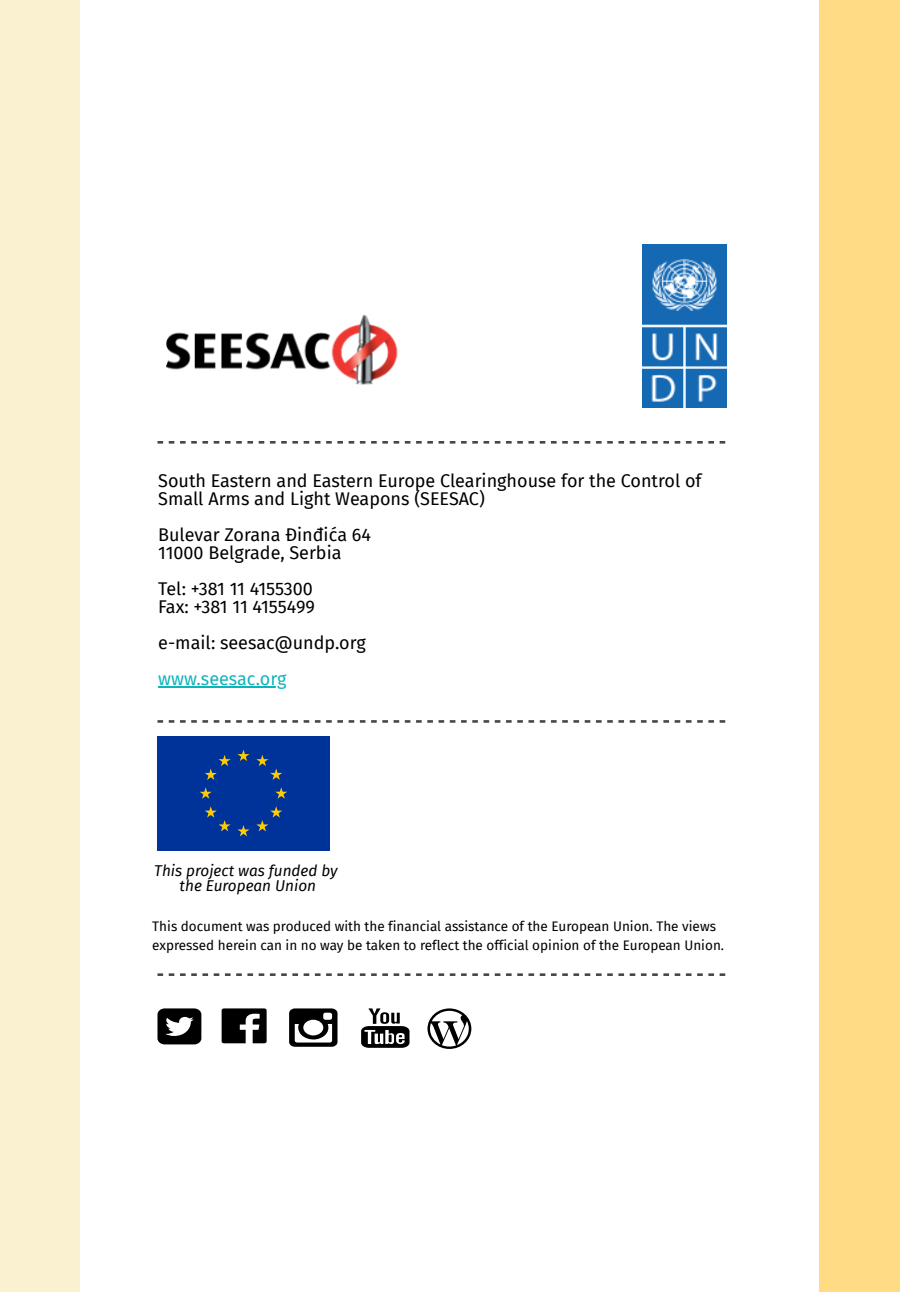
<style>
.page{position:relative;width:900px;height:1292px;background:#fff}
.page>*{position:absolute;margin:0;border:0;box-sizing:border-box;transform-origin:0 0}
.t1{font:18px/18px "Fira Sans";color:#000}
.t2{font:18px "Fira Sans";color:#0fb4bb}
.t3{font:italic 15.35px "Fira Sans";color:#000}
.t4{font:13.5px/19.1px "Fira Sans";color:#000}
</style>
<div class="page">
<div style="left:819px;top:0;width:81px;height:1291px;background:#ffdc84"></div>
<div style="left:0;top:0;width:80px;height:1291px;background:#faf1d1"></div>
<hr style="left:158px;top:686px;width:128px;height:1px;background:#0fb4bb">
<svg style="left:158px;top:1008px;width:43px;height:36px"></svg>
<svg style="left:222px;top:1008px;width:45px;height:35px"></svg>
<svg style="left:289px;top:1008px;width:49px;height:38px"></svg>
<svg style="left:361px;top:1008px;width:49px;height:39px"></svg>
<svg style="left:428px;top:1008px;width:43px;height:40px"></svg>
<svg style="left:158px;top:441px;width:567px;height:2px"></svg>
<svg style="left:158px;top:720px;width:567px;height:2px"></svg>
<svg style="left:158px;top:973px;width:567px;height:3px"></svg>
<img style="left:166px;top:314px;width:232px;height:71px">
<img style="left:642px;top:244px;width:85px;height:163px">
<div style="left:158px;top:736px;width:172px;height:114px;background:#039"></div>
<p class="t1" style="left:158px;top:472px;width:545px">South Eastern and Eastern Europe Clearinghouse for the Control of<br>Small Arms and Light Weapons (SEESAC)</p>
<p class="t1" style="left:158px;top:526px;width:214px">Bulevar Zorana Đinđića 64</p>
<p class="t1" style="left:158px;top:544px;width:185px">11000 Belgrade, Serbia</p>
<p class="t1" style="left:158px;top:580px;width:156px">Tel: +381 11 4155300</p>
<p class="t1" style="left:158px;top:598px;width:158px">Fax: +381 11 4155499</p>
<p class="t1" style="left:158px;top:634px;width:209px">e-mail: seesac@undp.org</p>
<p class="t2" style="left:158px;top:668px;width:130px">www.seesac.org</p>
<p class="t3" style="left:154px;top:861px;width:185px">This project was funded by</p>
<p class="t3" style="left:180px;top:877px;width:138px">the European Union</p>
<p class="t4" style="left:152px;top:916px;width:573px">This document was produced with the financial assistance of the European Union. The views expressed herein can in no way be taken to reflect the official opinion of the European Union.</p>
</div>
